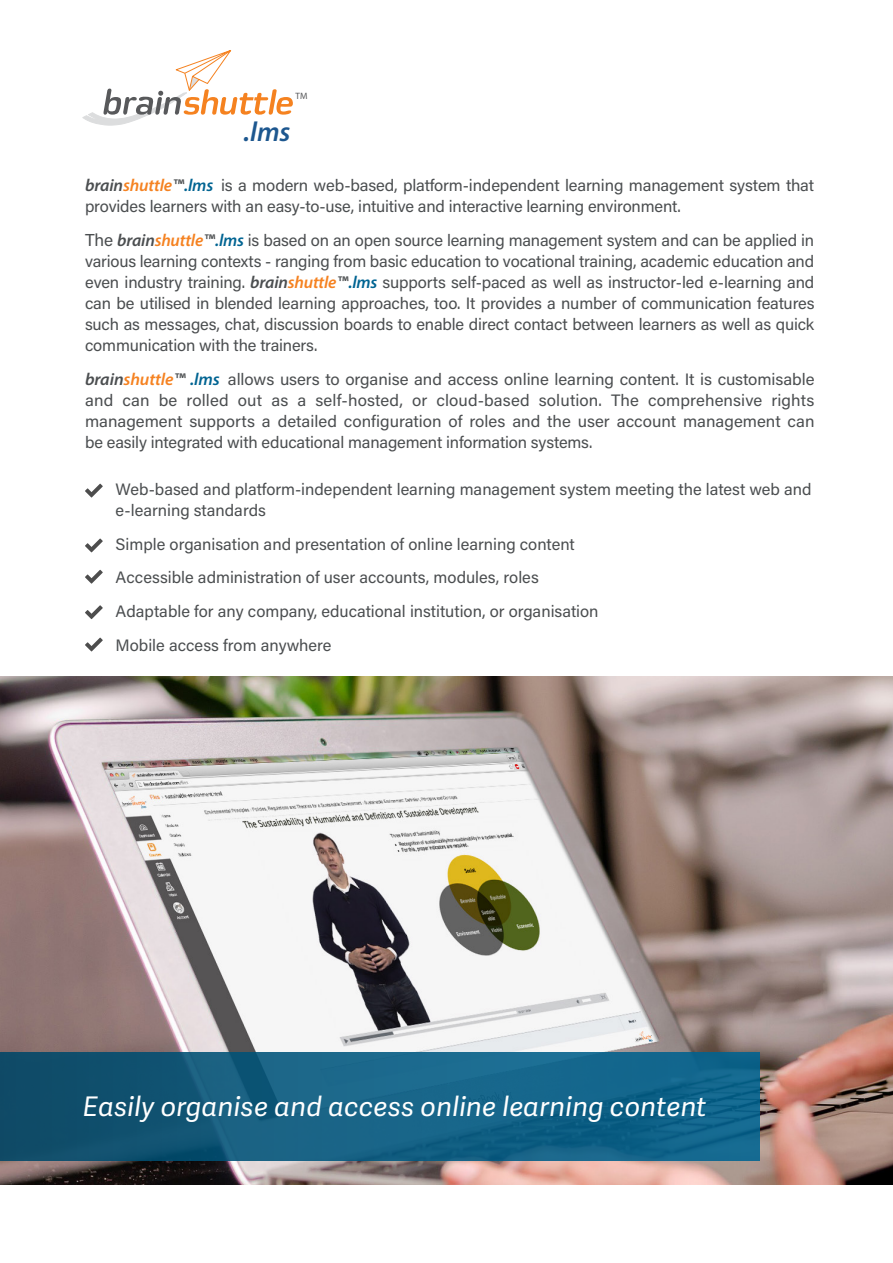
<style>
.page{position:relative;width:893px;height:1263px;background:#fff}
.page>*{position:absolute;margin:0;border:0;box-sizing:border-box;transform-origin:0 0}
.t1{font:italic 600 27.6px "Myriad Pro";color:#1d578f}
.t2{font:italic 27px "Adelle Sans";letter-spacing:.01em;color:#fff}
.t3{font:16.5px/21px "Acumin Pro";letter-spacing:-.005em;color:#4b4e50}
.t4{font:9.15px "Myriad Pro";color:#58595b}
.s1{font-family:"Myriad Pro";font-weight:600;font-style:italic;font-size:17.25px}
.s2{font-family:"Myriad Pro";font-weight:600;font-style:italic;font-size:17.25px;color:#f58221}
.s3{font-family:"Myriad Pro";font-weight:600;font-style:italic;font-size:17.25px;color:#006492}
.s4{font-size:17.25px}
</style>
<div class="page">
<img style="left:0;top:676px;width:893px;height:508px">
<svg style="left:83px;top:50px;width:210px;height:76px"></svg>
<svg style="left:0;top:1052px;width:760px;height:108px;background:#135d80"></svg>
<svg style="left:85px;top:484px;width:18px;height:13px"></svg>
<svg style="left:85px;top:538px;width:18px;height:14px"></svg>
<svg style="left:85px;top:570px;width:18px;height:14px"></svg>
<svg style="left:85px;top:605px;width:18px;height:14px"></svg>
<svg style="left:85px;top:638px;width:18px;height:13px"></svg>
<p class="t4" style="left:296px;top:91px;width:13px">TM</p>
<h1 class="t1" style="left:244px;top:114px;width:48px">.lms</h1>
<p class="t3" style="left:85px;top:174px;width:731px"><span class="s1">brain</span><span class="s2">shuttle</span><span class="s1">™</span><span class="s3">.lms</span> is a modern web-based, platform-independent learning management system that provides learners with an easy-to-use, intuitive and interactive learning environment.</p>
<p class="t3" style="left:85px;top:229px;width:731px;text-align:justify"><span class="s4">The</span> <span class="s1">brain</span><span class="s2">shuttle</span><span class="s1">™</span><span class="s3">.lms</span> is based on an open source learning management system and can be applied in various learning contexts - ranging from basic education to vocational training, academic education and even industry training. <span class="s1">brain</span><span class="s2">shuttle</span><span class="s1">™</span><span class="s3">.lms</span> supports self-paced as well as instructor-led e-learning and can be utilised in blended learning approaches, too. It provides a number of communication features such as messages, chat, discussion boards to enable direct contact between learners as well as quick communication with the trainers.</p>
<p class="t3" style="left:85px;top:368px;width:731px;text-align:justify"><span class="s1">brain</span><span class="s2">shuttle</span><span class="s1">™</span> <span class="s3">.lms</span> allows users to organise and access online learning content. It is customisable and can be rolled out as a self-hosted, or cloud-based solution. The comprehensive rights management supports a detailed configuration of roles and the user account management can be easily integrated with educational management information systems.</p>
<p class="t3" style="left:116px;top:478px;width:697px">Web-based and platform-independent learning management system meeting the latest web and e-learning standards</p>
<p class="t3" style="left:116px;top:526px;width:484px;line-height:33.8px">Simple organisation and presentation of online learning content Accessible administration of user accounts, modules, roles Adaptable for any company, educational institution, or organisation Mobile access from anywhere</p>
<h2 class="t2" style="left:83px;top:1087px;width:625px">Easily organise and access online learning content</h2>
</div>
